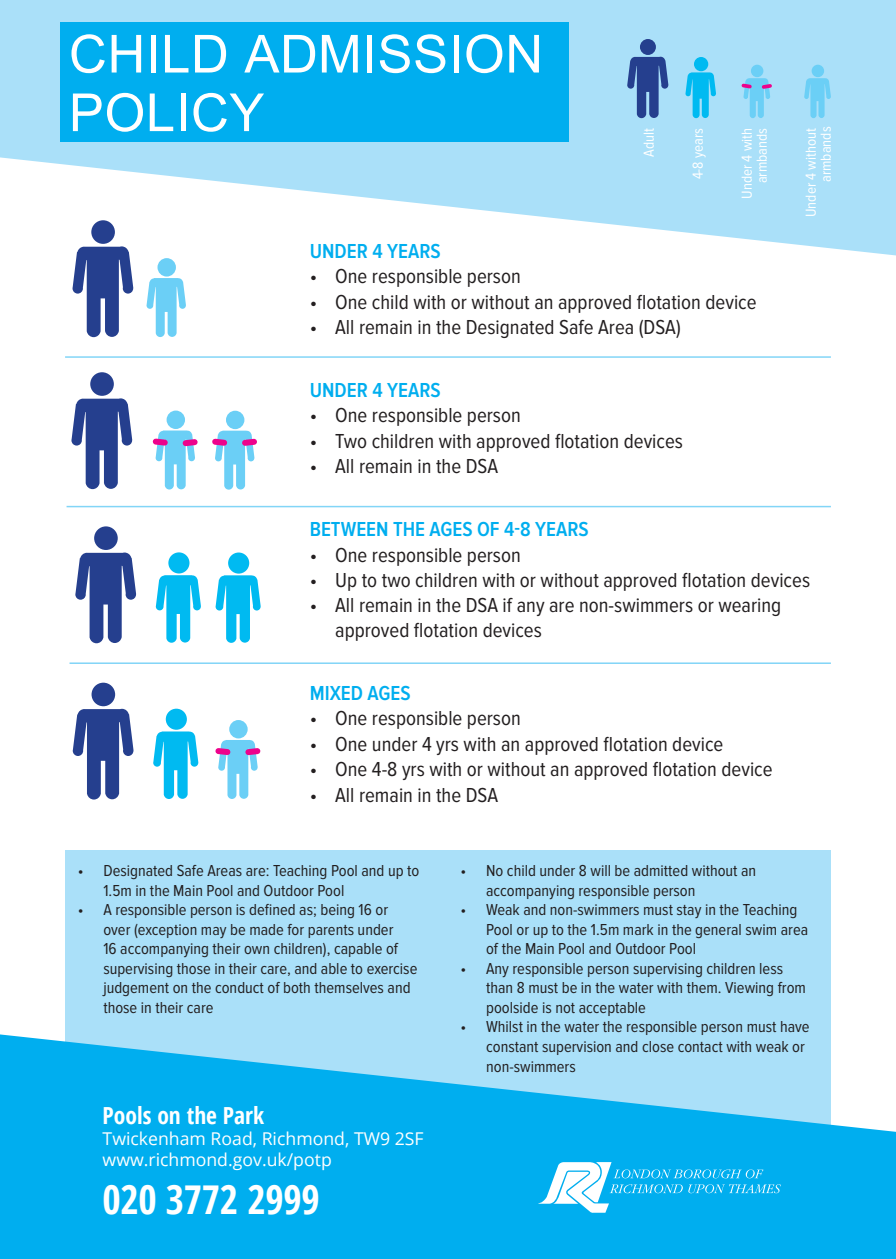
<style>
.page{position:relative;width:896px;height:1259px;background:#fff}
.page>*{position:absolute;margin:0;border:0;box-sizing:border-box;transform-origin:0 0}
.t1{font:52.5px/58.7px "Arial";letter-spacing:.01em;color:#fff}
.t2{font:700 condensed 39.75px "Open Sans";letter-spacing:-.01em;color:#fff}
.t3{font:700 condensed 23.55px "Open Sans";color:#fff}
.t4{font:21px/25.2px "Proxima Nova Cond";color:#231f20}
.t5{font:600 21px "Proxima Nova Cond";color:#00aeef}
.t6{font:17.7px/21.1px "Open Sans";color:#fff}
.t7{font:16.5px/19.5px "Proxima Nova Cond";color:#231f20}
.t8{font:15px/15px "Proxima Nova Cond";color:#fff;text-align:right}
</style>
<div class="page">
<div style="left:65px;top:851px;width:765px;height:374px;background:#aae0f9"></div>
<hr style="left:69px;top:662px;width:761px;height:2px;background:#82d5f7">
<hr style="left:67px;top:506px;width:763px;height:1px;background:#82d5f7">
<hr style="left:65px;top:356px;width:765px;height:2px;background:#82d5f7">
<svg style="left:0;top:0;width:895px;height:256px;fill:#aae0f9"></svg>
<svg style="left:0;top:1032px;width:895px;height:227px;fill:#00aeef"></svg>
<svg style="left:537px;top:1162px;width:243px;height:51px;background:#39c0f2"></svg>
<div style="left:61px;top:22px;width:508px;height:120px;background:#00aeef"></div>
<svg style="left:739px;top:65px;width:35px;height:53px;background:#92d0f3"></svg>
<svg style="left:804px;top:65px;width:26px;height:53px"></svg>
<svg style="left:627px;top:57px;width:41px;height:61px;background:#5275b2"></svg>
<div style="left:640px;top:39px;width:16px;height:16px;background:#253f8e;border-radius:50%"></div>
<svg style="left:685px;top:57px;width:31px;height:61px;background:#49caf4"></svg>
<svg style="left:146px;top:258px;width:40px;height:79px"></svg>
<svg style="left:72px;top:246px;width:61px;height:91px"></svg>
<div style="left:91px;top:220px;width:24px;height:24px;background:#253f8e;border-radius:50%"></div>
<svg style="left:71px;top:398px;width:61px;height:91px"></svg>
<div style="left:90px;top:372px;width:24px;height:24px;background:#253f8e;border-radius:50%"></div>
<svg style="left:152px;top:411px;width:46px;height:78px"></svg>
<svg style="left:212px;top:411px;width:45px;height:79px"></svg>
<svg style="left:75px;top:552px;width:61px;height:91px"></svg>
<div style="left:94px;top:526px;width:24px;height:24px;background:#253f8e;border-radius:50%"></div>
<svg style="left:156px;top:552px;width:45px;height:91px"></svg>
<svg style="left:215px;top:552px;width:46px;height:91px"></svg>
<svg style="left:73px;top:709px;width:60px;height:90px"></svg>
<div style="left:91px;top:683px;width:24px;height:23px;background:#253f8e;border-radius:50%"></div>
<svg style="left:153px;top:709px;width:45px;height:90px"></svg>
<svg style="left:215px;top:720px;width:46px;height:79px"></svg>
<p class="t1" style="left:69px;top:25px;width:476px">CHILD ADMISSION<br>POLICY</p>
<p class="t8" style="left:641px;top:157px;width:30px;rotate:-90deg">Adult</p>
<p class="t8" style="left:690px;top:179px;width:53px;rotate:-90deg">4-8 years</p>
<p class="t8" style="left:739px;top:199px;width:73px;rotate:-90deg">Under 4 with</p>
<p class="t8" style="left:754px;top:183px;width:57px;rotate:-90deg">armbands</p>
<p class="t8" style="left:803px;top:217px;width:92px;rotate:-90deg">Under 4 without armbands</p>
<h3 class="t5" style="left:310px;top:239px;width:132px">UNDER 4 YEARS</h3>
<p class="t4" style="left:310px;top:264px;width:213px">• One responsible person</p>
<p class="t4" style="left:310px;top:290px;width:448px">• One child with or without an approved fotation device</p>
<p class="t4" style="left:310px;top:315px;width:372px">• All remain in the Designated Safe Area (DSA)</p>
<h3 class="t5" style="left:310px;top:379px;width:132px">UNDER 4 YEARS</h3>
<p class="t4" style="left:310px;top:403px;width:213px">• One responsible person</p>
<p class="t4" style="left:310px;top:429px;width:375px">• Two children with approved fotation devices</p>
<p class="t4" style="left:310px;top:454px;width:190px">• All remain in the DSA</p>
<h3 class="t5" style="left:310px;top:518px;width:280px">BETWEEN THE AGES OF 4-8 YEARS</h3>
<p class="t4" style="left:310px;top:542px;width:213px">• One responsible person</p>
<p class="t4" style="left:310px;top:568px;width:502px">• Up to two children with or without approved fotation devices</p>
<p class="t4" style="left:335px;top:593px;width:447px;text-indent:-26px">• All remain in the DSA if any are non-swimmers or wearing approved fotation devices</p>
<h3 class="t5" style="left:310px;top:681px;width:102px">MIXED AGES</h3>
<p class="t4" style="left:310px;top:706px;width:213px">• One responsible person</p>
<p class="t4" style="left:310px;top:732px;width:415px">• One under 4 yrs with an approved fotation device</p>
<p class="t4" style="left:310px;top:757px;width:464px">• One 4-8 yrs with or without an approved fotation device</p>
<p class="t4" style="left:310px;top:783px;width:190px">• All remain in the DSA</p>
<p class="t7" style="left:103px;top:861px;width:317px;text-indent:-26px">• Designated Safe Areas are: Teaching Pool and up to<br>1.5m in the Main Pool and Outdoor Pool</p>
<p class="t7" style="left:103px;top:901px;width:315px;text-indent:-26px">• A responsible person is defned as; being 16 or over (exception may be made for parents under<br>16 accompanying their own children), capable of supervising those in their care, and able to exercise judgement on the conduct of both themselves and those in their care</p>
<h3 class="t3" style="left:103px;top:1099px;width:163px">Pools on the Park</h3>
<p class="t6" style="left:103px;top:1127px;width:322px">Twickenham Road, Richmond, TW9 2SF www.richmond.gov.uk/potp</p>
<h2 class="t2" style="left:103px;top:1171px;width:218px">020 3772 2999</h2>
<p class="t7" style="left:486px;top:862px;width:272px;text-indent:-26px">• No child under 8 will be admitted without an accompanying responsible person</p>
<p class="t7" style="left:486px;top:901px;width:323px;text-indent:-26px">• Weak and non-swimmers must stay in the Teaching<br>Pool or up to the 1.5m mark in the general swim area of the Main Pool and Outdoor Pool</p>
<p class="t7" style="left:486px;top:959px;width:321px;text-indent:-26px">• Any responsible person supervising children less than 8 must be in the water with them. Viewing from poolside is not acceptable</p>
<p class="t7" style="left:486px;top:1018px;width:325px;text-indent:-26px">• Whilst in the water the responsible person must have constant supervision and close contact with weak or non-swimmers</p>
</div>
